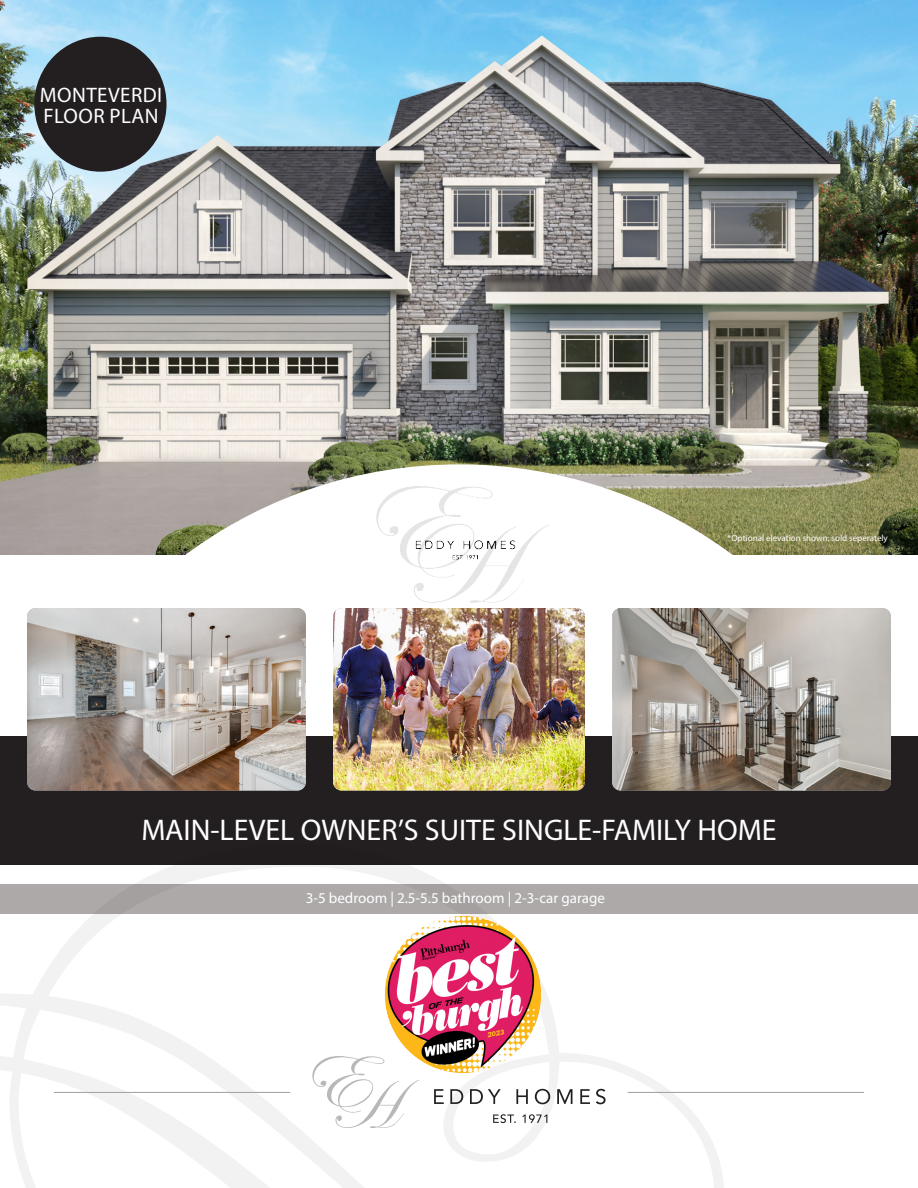
<style>
.page{position:relative;width:918px;height:1188px;background:#fff}
.page>*{position:absolute;margin:0;border:0;box-sizing:border-box;transform-origin:0 0}
.t1{font:30px "Myriad Pro";color:#fff}
.t2{font:21px "Myriad Pro";letter-spacing:.02em;color:#fff}
.t3{font:15px "Myriad Pro";color:#fff}
.t4{font:9px "Myriad Pro";color:#fff}
</style>
<div class="page">
<img style="left:0;top:0;width:918px;height:554px">
<svg style="left:26px;top:464px;width:865px;height:91px"></svg>
<div style="left:0;top:736px;width:918px;height:128px;background:#231f20"></div>
<img style="left:27px;top:608px;width:279px;height:183px">
<img style="left:333px;top:608px;width:252px;height:183px">
<img style="left:612px;top:608px;width:279px;height:183px">
<div style="left:0;top:884px;width:918px;height:29px;background:#ada9a9"></div>
<svg style="left:0;top:864px;width:726px;height:324px"></svg>
<svg style="left:434px;top:1089px;width:10px;height:15px"></svg>
<svg style="left:450px;top:1089px;width:13px;height:15px"></svg>
<svg style="left:470px;top:1089px;width:31px;height:15px"></svg>
<svg style="left:516px;top:1089px;width:12px;height:15px"></svg>
<svg style="left:535px;top:1089px;width:15px;height:15px"></svg>
<svg style="left:557px;top:1089px;width:15px;height:15px"></svg>
<svg style="left:580px;top:1089px;width:10px;height:15px"></svg>
<svg style="left:596px;top:1089px;width:10px;height:15px"></svg>
<svg style="left:493px;top:1114px;width:23px;height:9px"></svg>
<svg style="left:522px;top:1114px;width:25px;height:9px"></svg>
<svg style="left:312px;top:1056px;width:107px;height:72px"></svg>
<hr style="left:54px;top:1092px;width:236px;height:1px;background:#9d9fa2">
<hr style="left:628px;top:1092px;width:236px;height:1px;background:#9d9fa2">
<div style="left:34px;top:37px;width:132px;height:135px;background:#231f20;border-radius:50%"></div>
<img style="left:369px;top:452px;width:194px;height:151px">
<img style="left:375px;top:913px;width:176px;height:164px">
<p class="t2" style="left:40px;top:82px;width:124px">MONTEVERDI</p>
<p class="t2" style="left:43px;top:103px;width:117px">FLOOR PLAN</p>
<p class="t4" style="left:728px;top:532px;width:162px">*Optional elevation shown; sold seperately</p>
<p class="t1" style="left:141px;top:812px;width:637px">MAIN-LEVEL OWNER’S SUITE SINGLE-FAMILY HOME</p>
<p class="t3" style="left:306px;top:889px;width:301px">3-5 bedroom | 2.5-5.5 bathroom | 2-3-car garage</p>
</div>
